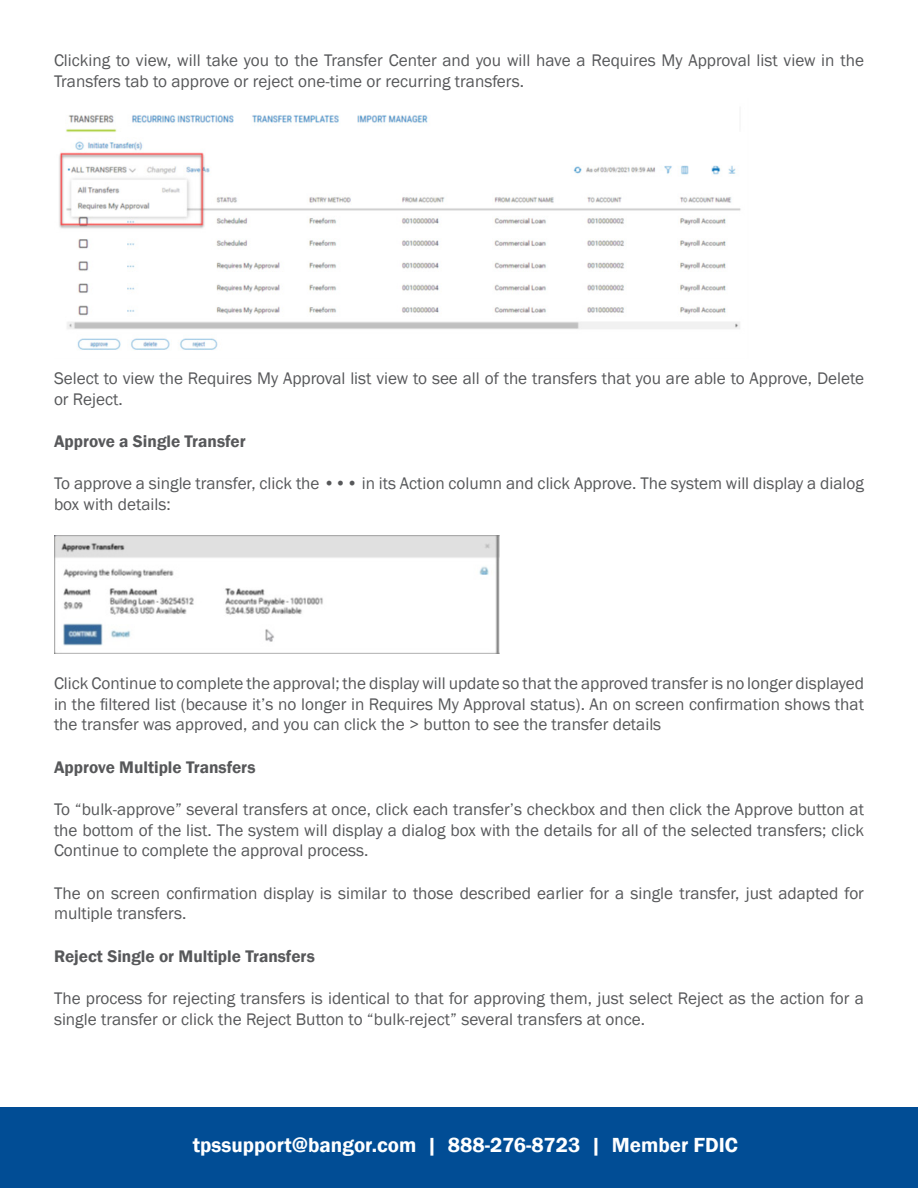
<style>
.page{position:relative;width:918px;height:1188px;background:#fff}
.page>*{position:absolute;margin:0;border:0;box-sizing:border-box;transform-origin:0 0}
.t1{font:600 21px "Franklin Gothic";color:#fff}
.t2{font:17.25px/20.7px "Franklin Gothic";color:#57585a}
.t3{font:600 17.25px "Franklin Gothic";color:#57585a}
</style>
<div class="page">
<div style="left:0;top:1107px;width:918px;height:81px;background:#014d95"></div>
<img style="left:59px;top:115px;width:682px;height:235px">
<img style="left:54px;top:536px;width:445px;height:118px">
<p class="t2" style="left:54px;top:50px;width:812px">Clicking to view, will take you to the Transfer Center and you will have a Requires My Approval list view in the<br>Transfers tab to approve or reject one-time or recurring transfers.</p>
<p class="t2" style="left:54px;top:368px;width:812px">Select to view the Requires My Approval list view to see all of the transfers that you are able to Approve, Delete or Reject.</p>
<p class="t3" style="left:54px;top:431px;width:193px">Approve a Single Transfer</p>
<p class="t2" style="left:54px;top:474px;width:812px">To approve a single transfer, click the ••• in its Action column and click Approve. The system will display a dialog box with details:</p>
<p class="t2" style="left:54px;top:673px;width:812px;text-align:justify">Click Continue to complete the approval; the display will update so that the approved transfer is no longer displayed in the filtered list (because it’s no longer in Requires My Approval status). An on screen confirmation shows that the transfer was approved, and you can click the &gt; button to see the transfer details</p>
<p class="t3" style="left:54px;top:756px;width:203px">Approve Multiple Transfers</p>
<p class="t2" style="left:54px;top:799px;width:812px;text-align:justify">To “bulk-approve” several transfers at once, click each transfer’s checkbox and then click the Approve button at the bottom of the list. The system will display a dialog box with the details for all of the selected transfers; click Continue to complete the approval process.</p>
<p class="t2" style="left:54px;top:883px;width:812px">The on screen confirmation display is similar to those described earlier for a single transfer, just adapted for multiple transfers.</p>
<p class="t3" style="left:54px;top:945px;width:262px">Reject Single or Multiple Transfers</p>
<p class="t2" style="left:54px;top:988px;width:812px">The process for rejecting transfers is identical to that for approving them, just select Reject as the action for a single transfer or click the Reject Button to “bulk-reject” several transfers at once.</p>
<p class="t1" style="left:193px;top:1132px;width:547px">tpssupport@bangor.com | 888-276-8723 | Member FDIC</p>
</div>
